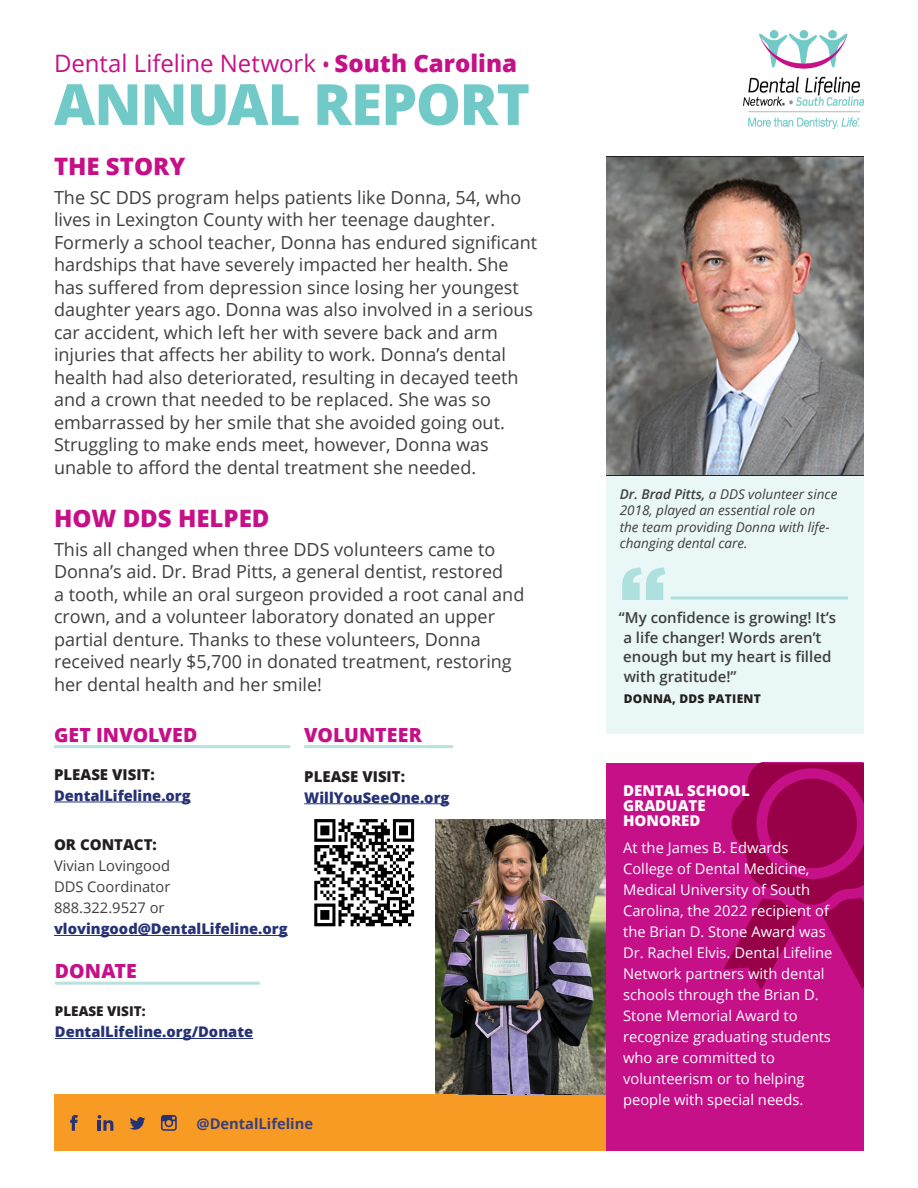
<style>
.page{position:relative;width:918px;height:1188px;background:#fff}
.page>*{position:absolute;margin:0;border:0;box-sizing:border-box;transform-origin:0 0}
.Body_copy{font:800 56.85px "Open Sans";letter-spacing:-.02em;color:#71cac8}
.Body_copy-2{font:24px "Open Sans";letter-spacing:-.005em;color:#c51088}
.Body_copy-3{font:800 24px "Open Sans";color:#c51088}
.Subhead_Underlined{font:800 19.5px "Open Sans";letter-spacing:.005em;color:#c51088}
.Body_copy-4{font:18px/22.5px "Open Sans";color:#3e3e3f}
.t1{font:600 15px/19.5px "Open Sans";color:#3e3e3f}
.Sub_Subhead{font:800 15px "Open Sans";color:#231f20}
.Body_copy-5{font:800 15px/15px "Open Sans";color:#fff}
.Body_copy-6{font:14.7px/21px "Open Sans";color:#fff}
.Body_copy-7{font:14.7px/21px "Open Sans";color:#3e3e3f}
.Body_copy-8{font:800 14.7px "Open Sans";color:#263276}
.Body_copy-9{font:700 14.7px "Open Sans";color:#38407f}
.t2{font:italic 13.5px/16.5px "Open Sans";color:#3e3e3f}
.Sub_Subhead-2{font:800 13.5px "Open Sans";color:#231f20}
.t3{font:800 12px "Open Sans";letter-spacing:.02em;color:#231f20}
.s1{font-weight:600;font-size:21px;color:#c31789}
.s2{font-weight:800}
.s3{font-weight:800;color:#263276}
.s4{font-weight:600}
</style>
<div class="page">
<div style="left:54px;top:1094px;width:552px;height:56px;background:#f89b24"></div>
<div style="left:606px;top:156px;width:258px;height:577px;background:#e9f7f6"></div>
<img style="left:606px;top:157px;width:258px;height:317px">
<hr style="left:304px;top:745px;width:149px;height:3px;background:#b9e1e0">
<hr style="left:304px;top:803px;width:146px;height:1px;background:#263276">
<hr style="left:54px;top:745px;width:236px;height:3px;background:#b9e1e0">
<hr style="left:54px;top:802px;width:137px;height:1px;background:#263276">
<hr style="left:54px;top:935px;width:234px;height:1px;background:#263276">
<hr style="left:55px;top:982px;width:205px;height:3px;background:#b9e1e0">
<hr style="left:55px;top:1038px;width:198px;height:1px;background:#263276">
<svg style="left:70px;top:1115px;width:8px;height:16px"></svg>
<svg style="left:98px;top:1115px;width:15px;height:16px"></svg>
<svg style="left:130px;top:1117px;width:15px;height:13px"></svg>
<svg style="left:161px;top:1115px;width:16px;height:16px"></svg>
<hr style="left:671px;top:597px;width:177px;height:3px;background:#71cac8">
<svg style="left:622px;top:568px;width:43px;height:32px"></svg>
<img style="left:314px;top:819px;width:101px;height:108px">
<img style="left:744px;top:31px;width:120px;height:97px">
<img style="left:435px;top:820px;width:171px;height:273px">
<div style="left:606px;top:763px;width:258px;height:387px;background:#c51088"></div>
<svg style="left:724px;top:763px;width:140px;height:227px"></svg>
<div style="left:767px;top:779px;width:90px;height:89px;background:#980148;border-radius:50%"></div>
<p class="Body_copy-2" style="left:54px;top:47px;width:464px">Dental Lifeline Network <span class="s1">•</span> <span class="s2">South Carolina</span></p>
<p class="Body_copy" style="left:54px;top:61px;width:478px">ANNUAL REPORT</p>
<p class="Body_copy-3" style="left:54px;top:148px;width:133px">THE STORY</p>
<p class="Body_copy-4" style="left:54px;top:186px;width:485px">The SC DDS program helps patients like Donna, 54, who lives in Lexington County with her teenage daughter.<br>Formerly a school teacher, Donna has endured significant hardships that have severely impacted her health. She has suffered from depression since losing her youngest daughter years ago. Donna was also involved in a serious car accident, which left her with severe back and arm injuries that affects her ability to work. Donna’s dental health had also deteriorated, resulting in decayed teeth and a crown that needed to be replaced. She was so embarrassed by her smile that she avoided going out.<br>Struggling to make ends meet, however, Donna was unable to afford the dental treatment she needed.</p>
<p class="Body_copy-3" style="left:54px;top:500px;width:217px">HOW DDS HELPED</p>
<p class="Body_copy-4" style="left:54px;top:537px;width:472px">This all changed when three DDS volunteers came to Donna’s aid. Dr. Brad Pitts, a general dentist, restored<br>a tooth, while an oral surgeon provided a root canal and crown, and a volunteer laboratory donated an upper partial denture. Thanks to these volunteers, Donna received nearly $5,700 in donated treatment, restoring her dental health and her smile!</p>
<p class="Subhead_Underlined" style="left:54px;top:720px;width:145px">GET INVOLVED</p>
<p class="Sub_Subhead" style="left:54px;top:763px;width:102px">PLEASE VISIT:</p>
<p class="Body_copy-8" style="left:54px;top:784px;width:138px">DentalLifeline.org</p>
<p class="Sub_Subhead" style="left:54px;top:834px;width:104px">OR CONTACT:</p>
<p class="Body_copy-7" style="left:54px;top:855px;width:235px">Vivian Lovingood<br>DDS Coordinator<br>888.322.9527 or <span class="s3">vlovingood@DentalLifeline.org</span></p>
<p class="Subhead_Underlined" style="left:55px;top:957px;width:83px">DONATE</p>
<p class="Sub_Subhead-2" style="left:55px;top:1001px;width:92px">PLEASE VISIT:</p>
<p class="Body_copy-8" style="left:55px;top:1021px;width:200px">DentalLifeline.org/Donate</p>
<p class="Subhead_Underlined" style="left:304px;top:720px;width:119px">VOLUNTEER</p>
<p class="Sub_Subhead" style="left:304px;top:765px;width:102px">PLEASE VISIT:</p>
<p class="Body_copy-8" style="left:304px;top:786px;width:147px">WillYouSeeOne.org</p>
<p class="Body_copy-9" style="left:196px;top:1114px;width:118px">@DentalLifeline</p>
<p class="t2" style="left:620px;top:485px;width:219px"><span class="s4">Dr. Brad Pitts,</span> a DDS volunteer since<br>2018, played an essential role on<br>the team providing Donna with life&shy;changing dental care.</p>
<p class="t1" style="left:619px;top:608px;width:219px">“My confidence is growing! It’s a life changer! Words aren’t enough but my heart is filled with gratitude!”</p>
<p class="t3" style="left:624px;top:690px;width:138px">DONNA, DDS PATIENT</p>
<p class="Body_copy-5" style="left:623px;top:782px;width:128px">DENTAL SCHOOL<br>GRADUATE<br>HONORED</p>
<p class="Body_copy-6" style="left:623px;top:837px;width:211px">At the James B. Edwards<br>College of Dental Medicine,<br>Medical University of South<br>Carolina, the 2022 recipient of the Brian D. Stone Award was<br>Dr. Rachel Elvis. Dental Lifeline<br>Network partners with dental schools through the Brian D.<br>Stone Memorial Award to recognize graduating students who are committed to volunteerism or to helping people with special needs.</p>
</div>
